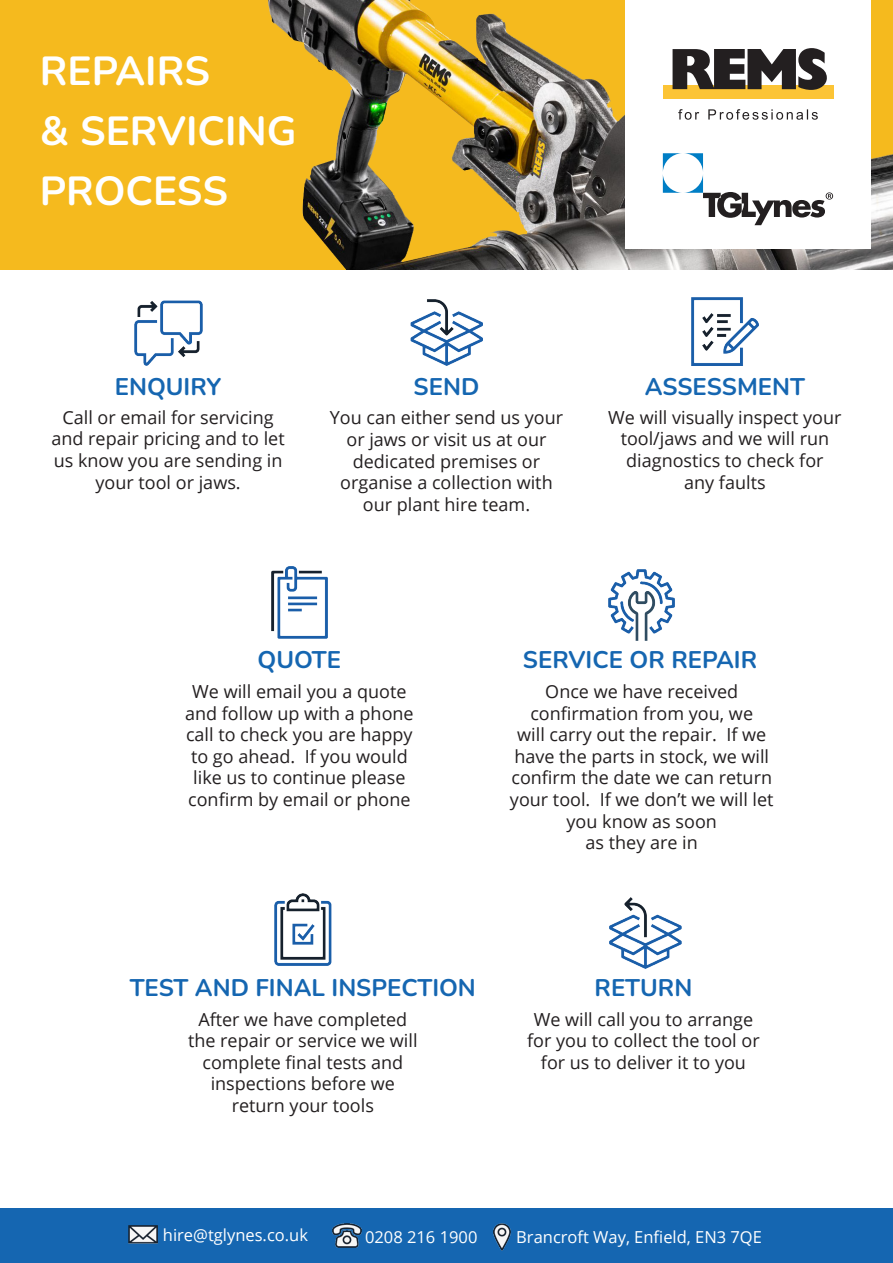
<style>
.page{position:relative;width:893px;height:1263px;background:#fff}
.page>*{position:absolute;margin:0;border:0;box-sizing:border-box;transform-origin:0 0}
.t1{font:700 40.5px "Nunito";color:#fff}
.t2{font:700 24px "Nunito";color:#1566b1}
.t3{font:18px/21.6px "Open Sans";color:#231f20;text-align:center}
.t4{font:16.5px "Open Sans";color:#fff}
</style>
<div class="page">
<div style="left:0;top:0;width:893px;height:269px;background:#f5ba1e"></div>
<img style="left:268px;top:0;width:625px;height:269px">
<div style="left:625px;top:0;width:246px;height:249px;background:#fff"></div>
<div style="left:663px;top:85px;width:170px;height:13px;background:#fcc435"></div>
<svg style="left:678px;top:109px;width:140px;height:11px"></svg>
<svg style="left:673px;top:48px;width:154px;height:42px"></svg>
<svg style="left:663px;top:153px;width:170px;height:72px"></svg>
<img style="left:609px;top:569px;width:66px;height:71px">
<img style="left:410px;top:299px;width:73px;height:66px">
<img style="left:609px;top:897px;width:72px;height:72px">
<img style="left:134px;top:300px;width:68px;height:65px">
<img style="left:274px;top:893px;width:58px;height:72px">
<img style="left:691px;top:298px;width:67px;height:68px">
<img style="left:271px;top:566px;width:56px;height:73px">
<div style="left:0;top:1209px;width:893px;height:54px;background:#1566b1"></div>
<img style="left:493px;top:1224px;width:17px;height:26px">
<img style="left:333px;top:1224px;width:28px;height:23px">
<img style="left:129px;top:1226px;width:28px;height:17px">
<p class="t1" style="left:40px;top:43px;width:172px">REPAIRS</p>
<p class="t1" style="left:40px;top:103px;width:258px">&amp; SERVICING</p>
<p class="t1" style="left:40px;top:163px;width:190px">PROCESS</p>
<p class="t2" style="left:115px;top:370px;width:108px">ENQUIRY</p>
<p class="t3" style="left:52px;top:406px;width:235px">Call or email for servicing and repair pricing and to let us know you are sending in your tool or jaws.</p>
<p class="t2" style="left:414px;top:370px;width:67px">SEND</p>
<p class="t3" style="left:330px;top:407px;width:235px">You can either send us your or jaws or visit us at our</p>
<p class="t3" style="left:353px;top:450px;width:189px">dedicated premises or</p>
<p class="t3" style="left:340px;top:471px;width:214px">organise a collection with our plant hire team.</p>
<p class="t2" style="left:645px;top:370px;width:162px">ASSESSMENT</p>
<p class="t3" style="left:608px;top:406px;width:235px">We will visually inspect your tool/jaws and we will run diagnostics to check for</p>
<p class="t3" style="left:684px;top:471px;width:83px">any faults</p>
<p class="t2" style="left:258px;top:643px;width:85px">QUOTE</p>
<p class="t2" style="left:523px;top:643px;width:236px">SERVICE OR REPAIR</p>
<p class="t3" style="left:185px;top:680px;width:230px">We will email you a quote and follow up with a phone call to check you are happy to go ahead. If you would like us to continue please confirm by email or phone</p>
<p class="t3" style="left:510px;top:680px;width:265px">Once we have received confirmation from you, we<br>will carry out the repair. If we have the parts in stock, we will confirm the date we can return your tool. If we don’t we will let you know as soon</p>
<p class="t3" style="left:586px;top:831px;width:114px">as they are in</p>
<p class="t2" style="left:130px;top:971px;width:348px">TEST AND FINAL INSPECTION</p>
<p class="t3" style="left:188px;top:1008px;width:231px">After we have completed the repair or service we will complete final tests and inspections before we</p>
<p class="t3" style="left:232px;top:1094px;width:144px">return your tools</p>
<p class="t2" style="left:595px;top:971px;width:99px">RETURN</p>
<p class="t3" style="left:527px;top:1008px;width:234px">We will call you to arrange for you to collect the tool or for us to deliver it to you</p>
<p class="t4" style="left:163px;top:1223px;width:147px">hire@tglynes.co.uk</p>
<p class="t4" style="left:365px;top:1225px;width:114px">0208 216 1900</p>
<p class="t4" style="left:516px;top:1225px;width:247px">Brancroft Way, Enfield, EN3 7QE</p>
</div>
